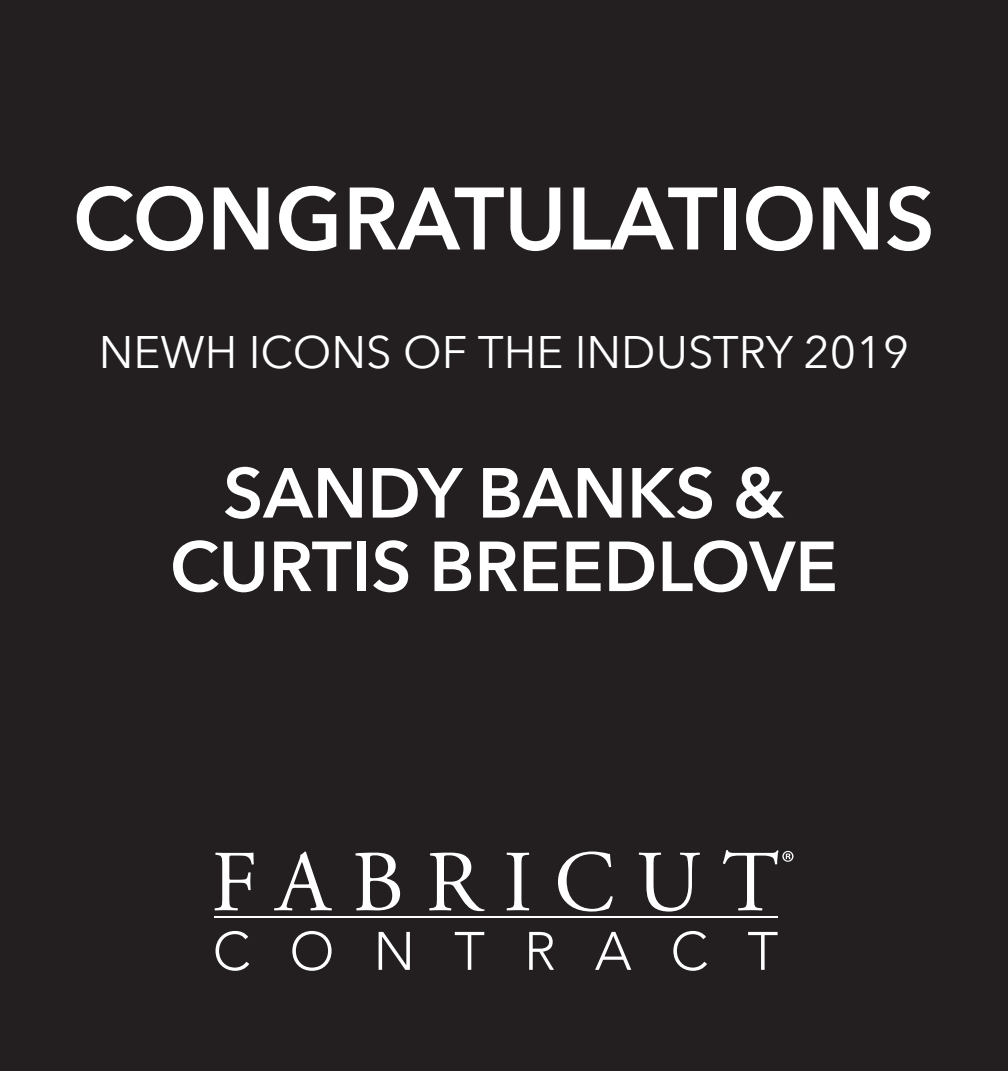
<style>
.page{position:relative;width:1008px;height:1071px;background:#231f20}
.page>*{position:absolute;margin:0;border:0;box-sizing:border-box;transform-origin:0 0}
.t1{font:600 87.5px "Avenir Next";color:#fff}
.t2{font:600 70px/73.5px "Avenir Next";color:#fff;text-align:center}
.t3{font:45.5px "Avenir Next";color:#fff}
</style>
<div class="page">
<svg style="left:214px;top:853px;width:40px;height:57px"></svg>
<svg style="left:274px;top:852px;width:58px;height:58px"></svg>
<svg style="left:355px;top:853px;width:45px;height:57px"></svg>
<svg style="left:429px;top:853px;width:56px;height:58px"></svg>
<svg style="left:506px;top:853px;width:23px;height:57px"></svg>
<svg style="left:558px;top:852px;width:55px;height:60px"></svg>
<svg style="left:639px;top:853px;width:61px;height:59px"></svg>
<svg style="left:723px;top:850px;width:70px;height:60px"></svg>
<svg style="left:216px;top:931px;width:33px;height:40px"></svg>
<svg style="left:292px;top:931px;width:40px;height:40px"></svg>
<svg style="left:379px;top:932px;width:31px;height:38px"></svg>
<svg style="left:455px;top:932px;width:29px;height:38px"></svg>
<svg style="left:529px;top:932px;width:25px;height:38px"></svg>
<svg style="left:595px;top:932px;width:36px;height:38px"></svg>
<svg style="left:673px;top:931px;width:34px;height:40px"></svg>
<svg style="left:748px;top:932px;width:30px;height:38px"></svg>
<hr style="left:215px;top:916px;width:563px;height:1px;background:#fff">
<p class="t1" style="left:73px;top:144px;width:864px">CONGRATULATIONS</p>
<p class="t3" style="left:99px;top:314px;width:812px">NEWH ICONS OF THE INDUSTRY 2019</p>
<p class="t2" style="left:170px;top:455px;width:669px">SANDY BANKS &amp;<br>CURTIS BREEDLOVE</p>
</div>
